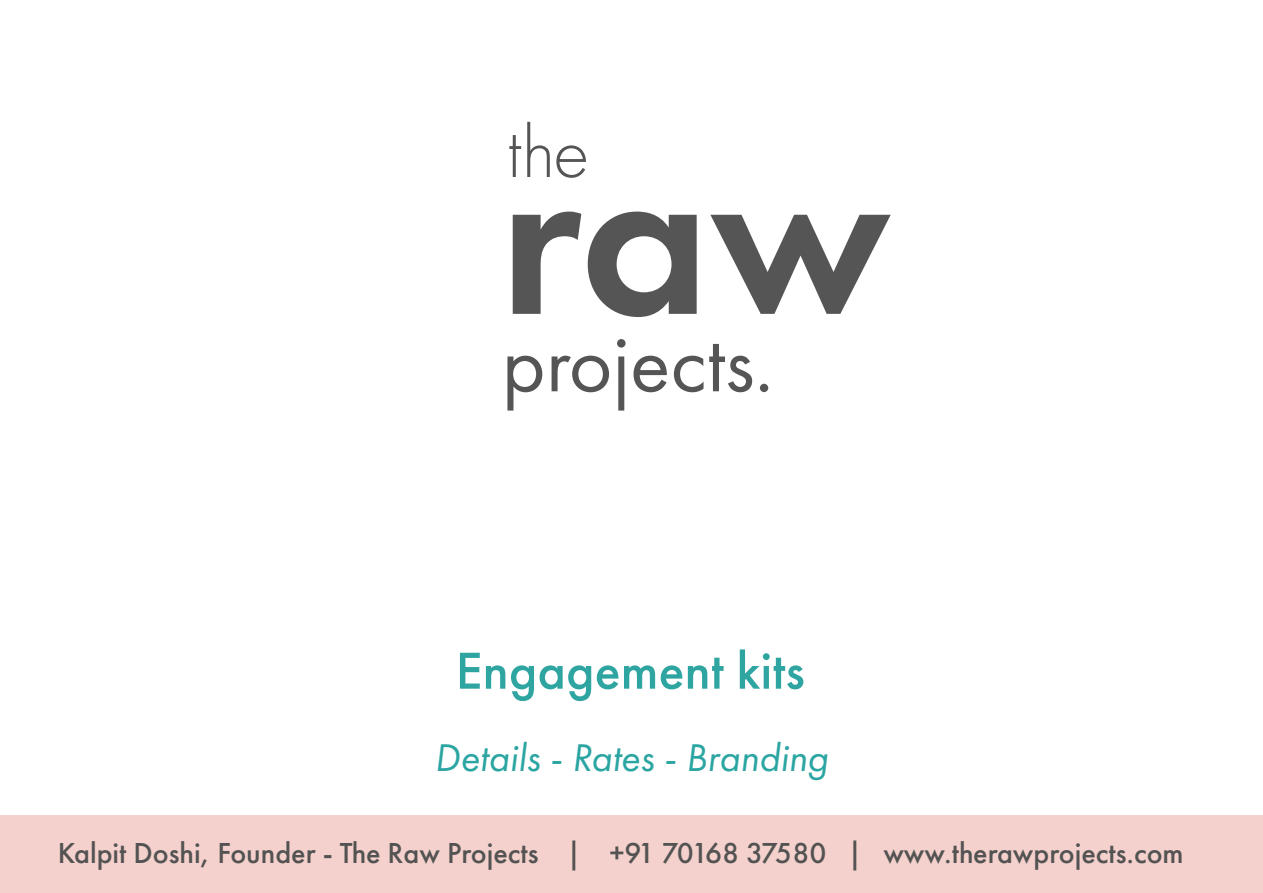
<style>
.page{position:relative;width:1263px;height:893px;background:#fff}
.page>*{position:absolute;margin:0;border:0;box-sizing:border-box;transform-origin:0 0}
.t1{font:600 228.75px "Futura PT";color:#555}
.t2{font:83.85px "Futura PT";color:#555}
.t3{font:300 75.75px "Futura PT";color:#555}
.t4{font:500 53.85px "Futura PT";color:#2fa5a2}
.t5{font:italic 40.05px "Futura PT";color:#2ba5a2}
.t6{font:500 30px "Futura PT";color:#525352}
</style>
<div class="page">
<div style="left:0;top:815px;width:1263px;height:78px;background:#f5d1cd"></div>
<div style="left:515px;top:249px;width:7px;height:20px;background:#555"></div>
<h3 class="t3" style="left:507px;top:109px;width:84px">the</h3>
<h1 class="t1" style="left:499px;top:94px;width:393px">raw</h1>
<h2 class="t2" style="left:502px;top:314px;width:273px">projects.</h2>
<h3 class="t4" style="left:456px;top:638px;width:351px">Engagement kits</h3>
<h3 class="t5" style="left:435px;top:733px;width:395px">Details - Rates - Branding</h3>
<p class="t6" style="left:58px;top:834px;width:1127px">Kalpit Doshi, Founder - The Raw Projects | +91 70168 37580 | www.therawprojects.com</p>
</div>
